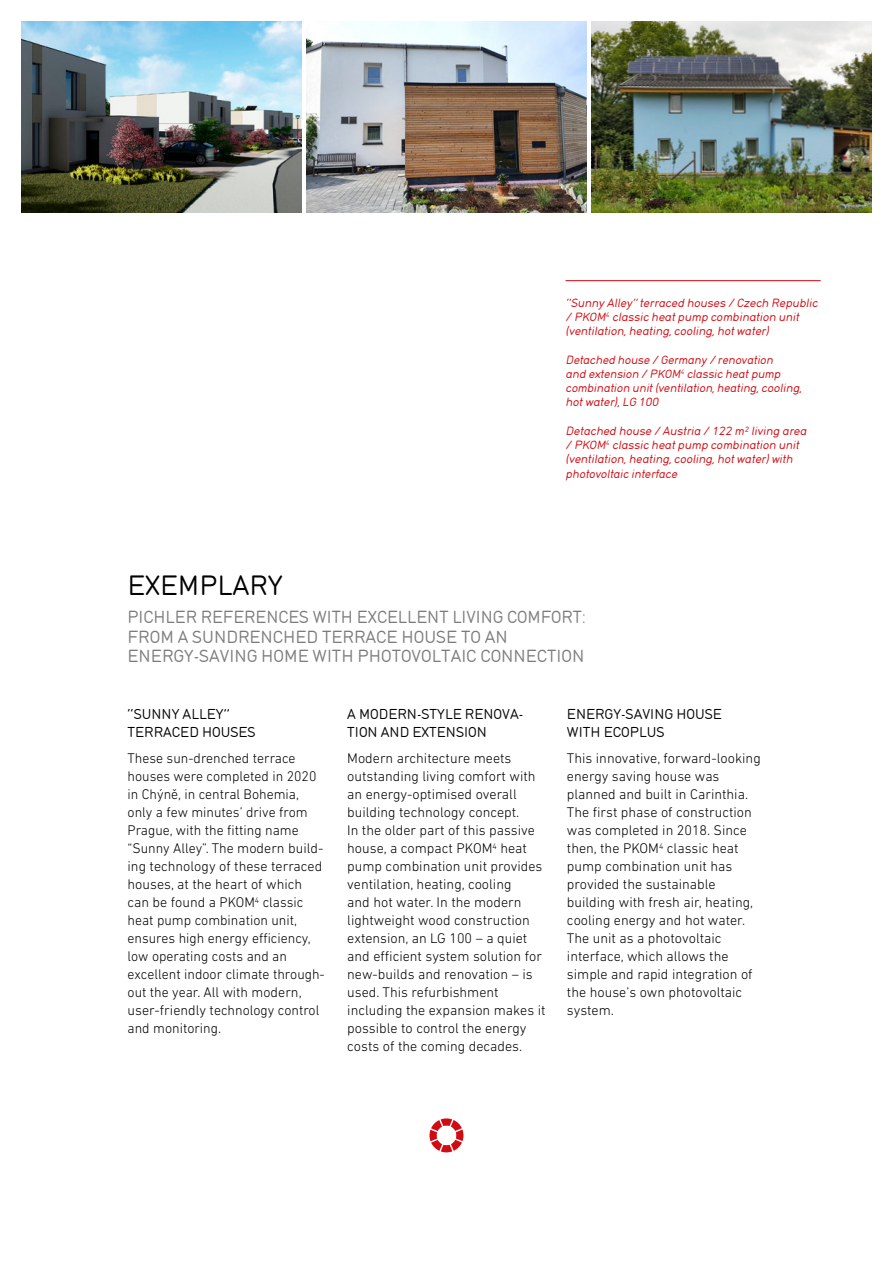
<style>
.page{position:relative;width:893px;height:1263px;background:#fff}
.page>*{position:absolute;margin:0;border:0;box-sizing:border-box;transform-origin:0 0}
.t1{font:26.25px "DIN17 SB";color:#000}
.t2{font:16.5px/19.5px "DIN17 SB";color:#7c7b7b}
.t3{font:300 14.25px/18px "DIN Next LT Pro";color:#000}
.t4{font:13.5px/18px "DIN17 SB";color:#000}
.t5{font:italic 11.25px/14.2px "DIN17 SB";color:#d20a11}
</style>
<div class="page">
<svg style="left:429px;top:1118px;width:34px;height:34px"></svg>
<hr style="left:566px;top:280px;width:255px;height:1px;background:#d20a11">
<img style="left:306px;top:21px;width:281px;height:192px">
<img style="left:591px;top:21px;width:281px;height:192px">
<img style="left:21px;top:21px;width:281px;height:192px">
<p class="t5" style="left:566px;top:295px;width:256px">“Sunny Alley” terraced houses / Czech Republic / PKOM<sup>4</sup> classic heatpump combination unit (ventilation,heating,cooling,hotwater)</p>
<p class="t5" style="left:566px;top:352px;width:240px">Detached house / Germany / renovation<br>and extension / PKOM<sup>4</sup> classic heatpump combination unit(ventilation,heating,cooling, hotwater),LG 100</p>
<p class="t5" style="left:566px;top:424px;width:245px">Detached house / Austria / 122 m² living area / PKOM<sup>4</sup> classic heatpump combination unit (ventilation,heating,cooling,hotwater)with photovoltaic interface</p>
<h1 class="t1" style="left:128px;top:570px;width:157px">EXEMPLARY</h1>
<p class="t2" style="left:128px;top:607px;width:459px">PICHLER REFERENCES WITH EXCELLENT LIVING COMFORT:<br>FROM A SUNDRENCHED TERRACE HOUSE TO AN<br>ENERGY-SAVING HOME WITH PHOTOVOLTAIC CONNECTION</p>
<p class="t4" style="left:128px;top:705px;width:130px">“SUNNY ALLEY”<br>TERRACED HOUSES</p>
<p class="t3" style="left:128px;top:749px;width:199px">These sun-drenched terrace houses were completed in 2020 in Chýně, in central Bohemia, only a few minutes’ drive from<br>Prague, with the fitting name “Sunny Alley”. The modern build&shy;ing technology of these terraced houses, at the heart of which can be found a PKOM<sup>4</sup> classic heat pump combination unit, ensures high energy efficiency, low operating costs and an excellent indoor climate through&shy;out the year. All with modern, user-friendly technology control and monitoring.</p>
<p class="t4" style="left:347px;top:705px;width:177px">A MODERN-STYLE RENOVA-<br>TION AND EXTENSION</p>
<p class="t3" style="left:347px;top:749px;width:200px">Modern architecture meets outstanding living comfort with an energy-optimised overall building technology concept.<br>In the older part of this passive house, a compact PKOM<sup>4</sup> heat pump combination unit provides ventilation, heating, cooling<br>and hot water. In the modern lightweight wood construction extension, an LG 100 – a quiet and efficient system solution for new-builds and renovation – is used. This refurbishment including the expansion makes it possible to control the energy costs of the coming decades.</p>
<p class="t4" style="left:567px;top:705px;width:156px">ENERGY-SAVING HOUSE<br>WITH ECOPLUS</p>
<p class="t3" style="left:567px;top:749px;width:195px">This innovative, forward-looking energy saving house was planned and built in Carinthia.<br>The first phase of construction was completed in 2018. Since then, the PKOM<sup>4</sup> classic heat pump combination unit has provided the sustainable building with fresh air, heating, cooling energy and hot water.<br>The unit as a photovoltaic interface, which allows the simple and rapid integration of the house’s own photovoltaic system.</p>
</div>
